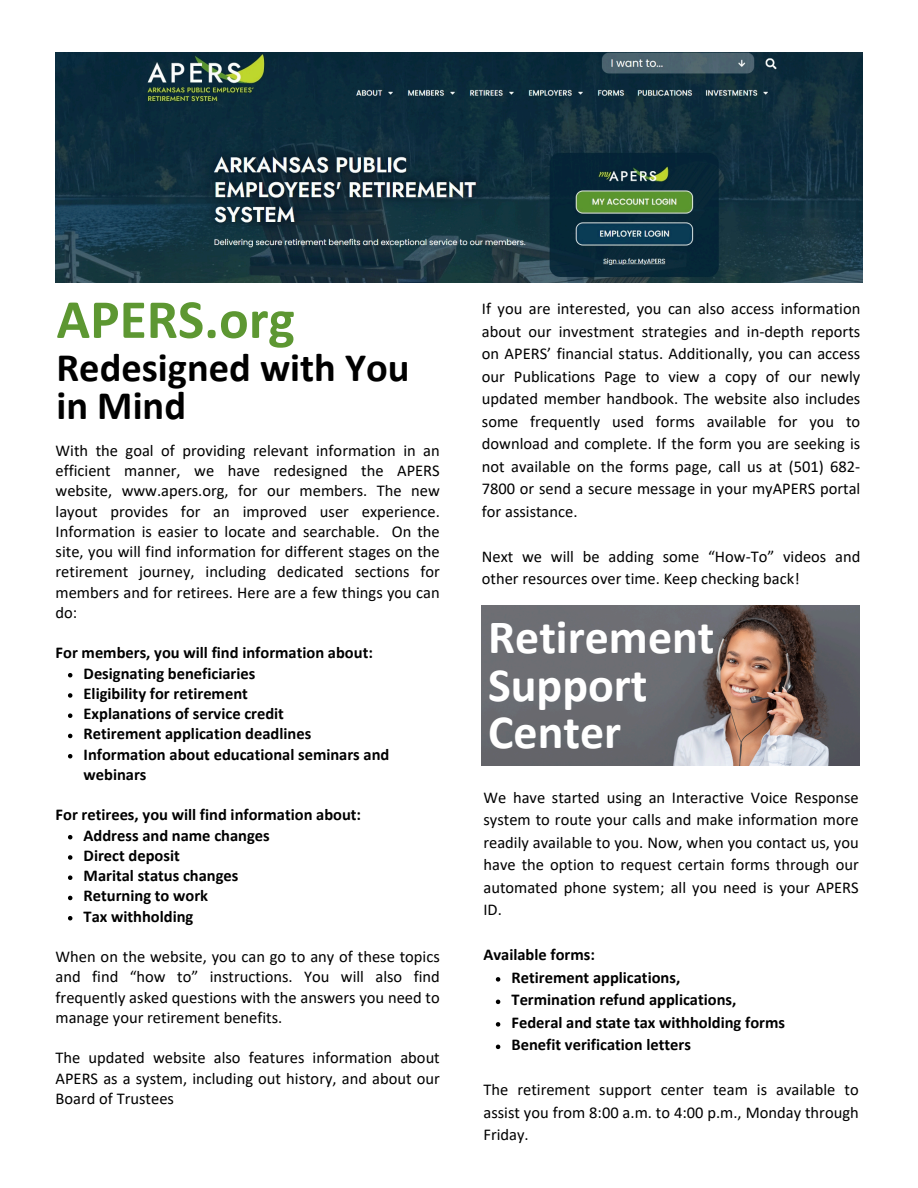
<style>
.page{position:relative;width:918px;height:1188px;background:#fff}
.page>*{position:absolute;margin:0;border:0;box-sizing:border-box;transform-origin:0 0}
.t1{font:700 55.5px "Calibri";color:#5d9732}
.t2{font:700 48px/47.2px "Calibri";color:#fff}
.t3{font:700 40.5px/38.2px "Calibri";color:#000}
.t4{font:16.5px/22.5px "Calibri";color:#000;text-align:justify}
.t5{font:700 16.5px/20.2px "Calibri";color:#000}
</style>
<div class="page">
<img style="left:56px;top:53px;width:806px;height:229px">
<img style="left:482px;top:606px;width:378px;height:160px">
<svg style="left:68px;top:673px;width:4px;height:4px"></svg>
<svg style="left:68px;top:693px;width:4px;height:5px"></svg>
<svg style="left:68px;top:713px;width:4px;height:5px"></svg>
<svg style="left:68px;top:734px;width:4px;height:4px"></svg>
<svg style="left:68px;top:754px;width:4px;height:4px"></svg>
<svg style="left:68px;top:835px;width:4px;height:4px"></svg>
<svg style="left:68px;top:855px;width:4px;height:5px"></svg>
<svg style="left:68px;top:875px;width:4px;height:5px"></svg>
<svg style="left:68px;top:896px;width:4px;height:4px"></svg>
<svg style="left:68px;top:916px;width:4px;height:4px"></svg>
<svg style="left:496px;top:977px;width:4px;height:5px"></svg>
<svg style="left:496px;top:1000px;width:4px;height:4px"></svg>
<svg style="left:496px;top:1022px;width:4px;height:5px"></svg>
<svg style="left:496px;top:1045px;width:4px;height:4px"></svg>
<h3 class="t1" style="left:57px;top:296px;width:240px">APERS.org</h3>
<p class="t3" style="left:57px;top:351px;width:355px">Redesigned with You in Mind</p>
<h4 class="t4" style="left:56px;top:442px;width:386px;line-height:20.2px">With the goal of providing relevant information in an efficient manner, we have redesigned the APERS website, www.apers.org, for our members. The new layout provides for an improved user experience.<br>Information is easier to locate and searchable. On the site, you will find information for different stages on the retirement journey, including dedicated sections for members and for retirees. Here are a few things you can do:</h4>
<p class="t5" style="left:56px;top:644px;width:319px">For members, you will find information about:</p>
<p class="t5" style="left:84px;top:664px;width:173px">Designating beneficiaries</p>
<p class="t5" style="left:84px;top:685px;width:166px">Eligibility for retirement</p>
<p class="t5" style="left:84px;top:705px;width:202px">Explanations of service credit</p>
<p class="t5" style="left:84px;top:725px;width:229px">Retirement application deadlines</p>
<h4 class="t5" style="left:84px;top:745px;width:307px">Information about educational seminars and webinars</h4>
<p class="t5" style="left:56px;top:806px;width:307px">For retirees, you will find information about:</p>
<p class="t5" style="left:84px;top:826px;width:188px">Address and name changes</p>
<p class="t5" style="left:84px;top:847px;width:98px">Direct deposit</p>
<p class="t5" style="left:84px;top:867px;width:156px">Marital status changes</p>
<p class="t5" style="left:84px;top:887px;width:126px">Returning to work</p>
<p class="t5" style="left:84px;top:907px;width:111px">Tax withholding</p>
<p class="t4" style="left:56px;top:948px;width:386px;line-height:20.2px">When on the website, you can go to any of these topics and find “how to” instructions. You will also find frequently asked questions with the answers you need to manage your retirement benefits.</p>
<p class="t4" style="left:56px;top:1049px;width:386px;line-height:20.2px">The updated website also features information about APERS as a system, including out history, and about our Board of Trustees</p>
<p class="t4" style="left:482px;top:299px;width:380px">If you are interested, you can also access information about our investment strategies and in-depth reports on APERS’ financial status. Additionally, you can access our Publications Page to view a copy of our newly updated member handbook. The website also includes some frequently used forms available for you to download and complete. If the form you are seeking is not available on the forms page, call us at (501) 682- 7800 or send a secure message in your myAPERS portal for assistance.</p>
<p class="t4" style="left:482px;top:546px;width:380px">Next we will be adding some “How-To” videos and other resources over time. Keep checking back!</p>
<h2 class="t2" style="left:488px;top:618px;width:228px">Retirement<br>Support<br>Center</h2>
<p class="t4" style="left:483px;top:787px;width:377px">We have started using an Interactive Voice Response system to route your calls and make information more readily available to you. Now, when you contact us, you have the option to request certain forms through our automated phone system; all you need is your APERS ID.</p>
<h4 class="t5" style="left:483px;top:946px;width:113px">Available forms:</h4>
<p class="t5" style="left:512px;top:968px;width:170px">Retirement applications,</p>
<p class="t5" style="left:512px;top:991px;width:226px">Termination refund applications,</p>
<p class="t5" style="left:512px;top:1013px;width:275px">Federal and state tax withholding forms</p>
<p class="t5" style="left:512px;top:1036px;width:181px">Benefit verification letters</p>
<p class="t4" style="left:483px;top:1080px;width:377px">The retirement support center team is available to assist you from 8:00 a.m. to 4:00 p.m., Monday through Friday.</p>
</div>
